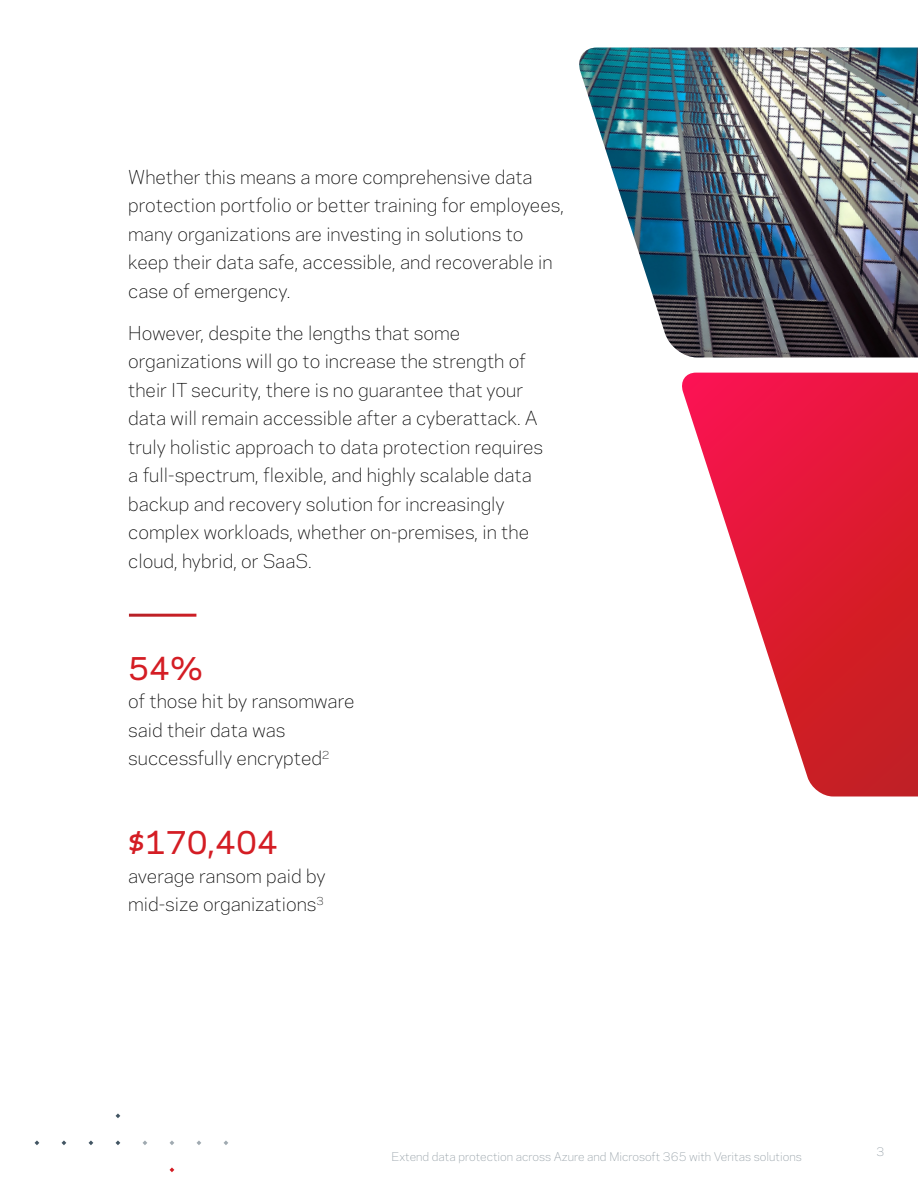
<style>
.page{position:relative;width:918px;height:1188px;background:#fff}
.page>*{position:absolute;margin:0;border:0;box-sizing:border-box;transform-origin:0 0}
.Larger_body_copy{font:500 30px "Polaris";color:#d41d24}
.Larger_body_copy-2{font:300 18px/28.5px "Polaris";color:#000}
.t1{font:300 11.25px "Polaris";color:#8e99a1}
</style>
<div class="page">
<img style="left:579px;top:48px;width:339px;height:309px">
<svg style="left:682px;top:373px;width:236px;height:423px"></svg>
<svg style="left:170px;top:1167px;width:4px;height:5px"></svg>
<svg style="left:224px;top:1140px;width:4px;height:5px"></svg>
<svg style="left:197px;top:1140px;width:4px;height:5px"></svg>
<svg style="left:170px;top:1140px;width:4px;height:5px"></svg>
<svg style="left:143px;top:1140px;width:4px;height:5px"></svg>
<svg style="left:116px;top:1140px;width:4px;height:5px"></svg>
<svg style="left:89px;top:1140px;width:4px;height:5px"></svg>
<svg style="left:62px;top:1140px;width:4px;height:5px"></svg>
<svg style="left:35px;top:1140px;width:4px;height:5px"></svg>
<svg style="left:116px;top:1113px;width:4px;height:5px"></svg>
<p class="Larger_body_copy-2" style="left:128px;top:162px;width:437px">Whether this means a more comprehensive data protection portfolio or better training for employees, many organizations are investing in solutions to keep their data safe, accessible, and recoverable in case of emergency.</p>
<p class="Larger_body_copy-2" style="left:128px;top:318px;width:416px">However, despite the lengths that some organizations will go to increase the strength of their IT security, there is no guarantee that your data will remain accessible after a cyberattack. A truly holistic approach to data protection requires a full-spectrum, flexible, and highly scalable data backup and recovery solution for increasingly complex workloads, whether on-premises, in the cloud, hybrid, or SaaS.</p>
<p class="Larger_body_copy" style="left:128px;top:646px;width:76px">54%</p>
<p class="Larger_body_copy-2" style="left:128px;top:686px;width:228px">of those hit by ransomware said their data was successfully encrypted<sup>2</sup></p>
<p class="Larger_body_copy" style="left:128px;top:820px;width:151px">$170,404</p>
<p class="Larger_body_copy-2" style="left:128px;top:861px;width:199px">average ransom paid by mid-size organizations<sup>3</sup></p>
<p class="t1" style="left:391px;top:1148px;width:412px">Extend data protection across Azure and Microsoft 365 with Veritas solutions</p>
<p class="t1" style="left:876px;top:1143px;width:9px">3</p>
</div>
